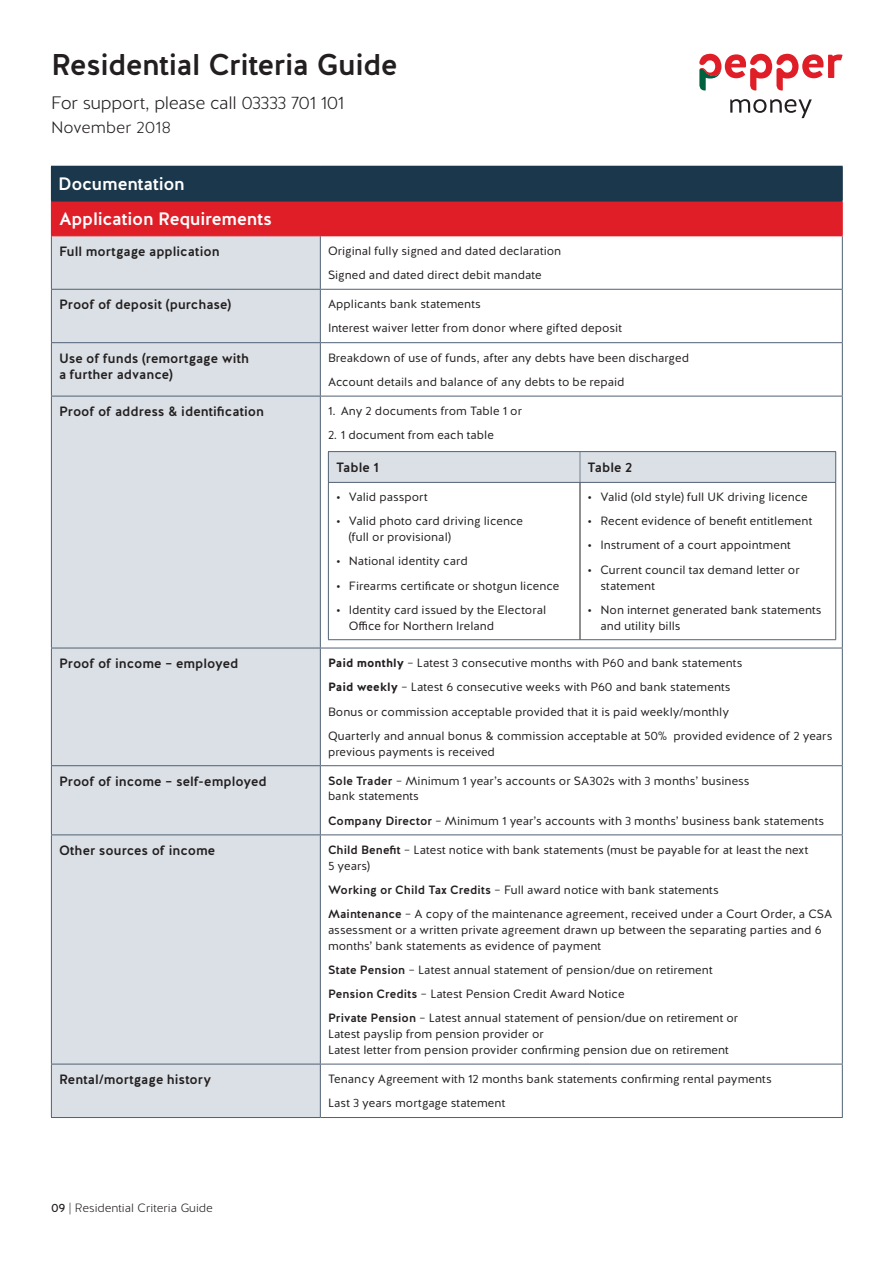
<style>
.page{position:relative;width:893px;height:1263px;background:#fff}
.page>*{position:absolute;margin:0;border:0;box-sizing:border-box;transform-origin:0 0}
.t1{font:500 30px "Halis R";letter-spacing:-.015em;color:#231f20}
.Table_Title{font:500 18px "Halis R";letter-spacing:-.015em;color:#fff}
.t2{font:300 18px "Halis R";letter-spacing:-.025em;color:#231f20}
.t3{font:300 16.5px "Halis R";letter-spacing:.005em;color:#231f20}
.Table_Body_Copy_Bold{font:500 13.5px/15.8px "Halis R";color:#231f20}
.Table_Body_Copy{font:12px/15.8px "Halis R";letter-spacing:.005em;color:#231f20}
.t4{font:300 12px "Halis R";color:#231f20}
.s1{font-weight:700}
.s2{font-weight:500}
.s3{font-weight:400}
</style>
<div class="page">
<svg style="left:699px;top:53px;width:144px;height:38px"></svg>
<svg style="left:730px;top:99px;width:82px;height:19px"></svg>
<div style="left:51px;top:166px;width:791px;height:35px;background:#1a374b"></div>
<div style="left:51px;top:201px;width:791px;height:35px;background:#e01e27"></div>
<div style="left:52px;top:236px;width:268px;height:881px;background:#dae0e5"></div>
<hr style="left:320px;top:289px;width:523px;height:1px;background:#506174">
<hr style="left:320px;top:342px;width:523px;height:1px;background:#506174">
<hr style="left:320px;top:396px;width:523px;height:1px;background:#506174">
<hr style="left:320px;top:648px;width:523px;height:1px;background:#506174">
<hr style="left:320px;top:765px;width:523px;height:1px;background:#506174">
<hr style="left:320px;top:834px;width:523px;height:1px;background:#506174">
<hr style="left:320px;top:1064px;width:523px;height:1px;background:#506174">
<hr style="left:320px;top:1117px;width:523px;height:1px;background:#506174">
<hr style="left:842px;top:167px;width:1px;height:34px;background:#1a374b">
<hr style="left:842px;top:236px;width:1px;height:53px;background:#506174">
<hr style="left:842px;top:290px;width:1px;height:52px;background:#506174">
<hr style="left:842px;top:343px;width:1px;height:53px;background:#506174">
<hr style="left:842px;top:396px;width:1px;height:252px;background:#506174">
<hr style="left:842px;top:648px;width:1px;height:117px;background:#506174">
<hr style="left:842px;top:766px;width:1px;height:68px;background:#506174">
<hr style="left:842px;top:835px;width:1px;height:229px;background:#506174">
<hr style="left:842px;top:1064px;width:1px;height:53px;background:#506174">
<hr style="left:51px;top:289px;width:269px;height:1px;background:#506174">
<hr style="left:51px;top:342px;width:269px;height:1px;background:#506174">
<hr style="left:51px;top:396px;width:269px;height:1px;background:#506174">
<hr style="left:51px;top:648px;width:269px;height:1px;background:#506174">
<hr style="left:51px;top:765px;width:269px;height:1px;background:#506174">
<hr style="left:51px;top:834px;width:269px;height:1px;background:#506174">
<hr style="left:51px;top:1064px;width:269px;height:1px;background:#506174">
<hr style="left:51px;top:1117px;width:269px;height:1px;background:#506174">
<hr style="left:320px;top:166px;width:523px;height:1px;background:#1a374b">
<hr style="left:51px;top:201px;width:269px;height:1px;background:#1a374b">
<hr style="left:320px;top:201px;width:523px;height:1px;background:#1a374b">
<hr style="left:51px;top:236px;width:1px;height:53px;background:#506174">
<hr style="left:320px;top:236px;width:1px;height:53px;background:#506174">
<hr style="left:51px;top:290px;width:1px;height:52px;background:#506174">
<hr style="left:320px;top:290px;width:1px;height:52px;background:#506174">
<hr style="left:51px;top:343px;width:1px;height:53px;background:#506174">
<hr style="left:320px;top:343px;width:1px;height:53px;background:#506174">
<hr style="left:51px;top:396px;width:1px;height:252px;background:#506174">
<hr style="left:320px;top:396px;width:1px;height:252px;background:#506174">
<hr style="left:51px;top:648px;width:1px;height:117px;background:#506174">
<hr style="left:320px;top:648px;width:1px;height:117px;background:#506174">
<hr style="left:51px;top:766px;width:1px;height:68px;background:#506174">
<hr style="left:320px;top:766px;width:1px;height:68px;background:#506174">
<hr style="left:51px;top:835px;width:1px;height:229px;background:#506174">
<hr style="left:320px;top:835px;width:1px;height:229px;background:#506174">
<hr style="left:51px;top:1064px;width:1px;height:53px;background:#506174">
<hr style="left:320px;top:1064px;width:1px;height:53px;background:#506174">
<hr style="left:51px;top:201px;width:1px;height:34px;background:#e01e27">
<hr style="left:842px;top:201px;width:1px;height:34px;background:#e01e27">
<hr style="left:320px;top:235px;width:523px;height:1px;background:#e01e27">
<div style="left:329px;top:452px;width:506px;height:30px;background:#dae0e5"></div>
<hr style="left:835px;top:483px;width:1px;height:156px;background:#506174">
<hr style="left:580px;top:639px;width:256px;height:1px;background:#506174">
<hr style="left:328px;top:483px;width:1px;height:156px;background:#506174">
<hr style="left:328px;top:639px;width:252px;height:1px;background:#506174">
<hr style="left:580px;top:451px;width:256px;height:1px;background:#506174">
<hr style="left:835px;top:452px;width:1px;height:30px;background:#506174">
<hr style="left:580px;top:482px;width:256px;height:1px;background:#506174">
<hr style="left:580px;top:483px;width:1px;height:156px;background:#231f20">
<hr style="left:328px;top:451px;width:252px;height:1px;background:#506174">
<hr style="left:328px;top:452px;width:1px;height:30px;background:#506174">
<hr style="left:328px;top:482px;width:252px;height:1px;background:#506174">
<hr style="left:580px;top:452px;width:1px;height:30px;background:#768393">
<h1 class="t1" style="left:51px;top:45px;width:348px">Residential Criteria Guide</h1>
<h2 class="t2" style="left:51px;top:91px;width:295px">For support, please call 03333 701 101</h2>
<h3 class="t3" style="left:51px;top:117px;width:121px">November 2018</h3>
<p class="Table_Title" style="left:58px;top:172px;width:128px">Documentation</p>
<p class="Table_Title" style="left:59px;top:207px;width:215px">Application Requirements</p>
<p class="Table_Body_Copy_Bold" style="left:59px;top:244px;width:162px">Full mortgage application</p>
<p class="Table_Body_Copy" style="left:328px;top:243px;width:235px">Original fully signed and dated declaration</p>
<p class="Table_Body_Copy" style="left:328px;top:267px;width:215px">Signed and dated direct debit mandate</p>
<p class="Table_Body_Copy_Bold" style="left:59px;top:297px;width:174px">Proof of deposit (purchase)</p>
<p class="Table_Body_Copy" style="left:328px;top:296px;width:154px">Applicants bank statements</p>
<p class="Table_Body_Copy" style="left:328px;top:321px;width:296px">Interest waiver letter from donor where gifted deposit</p>
<p class="Table_Body_Copy_Bold" style="left:59px;top:350px;width:191px">Use of funds (remortgage with a further advance)</p>
<p class="Table_Body_Copy" style="left:328px;top:350px;width:363px">Breakdown of use of funds, after any debts have been discharged</p>
<p class="Table_Body_Copy" style="left:328px;top:374px;width:298px">Account details and balance of any debts to be repaid</p>
<p class="Table_Body_Copy_Bold" style="left:59px;top:404px;width:207px">Proof of address &amp; identification</p>
<p class="Table_Body_Copy" style="left:328px;top:403px;width:196px">1. Any 2 documents from Table 1 or</p>
<p class="Table_Body_Copy" style="left:328px;top:427px;width:167px">2. 1 document from each table</p>
<p class="Table_Body_Copy_Bold" style="left:336px;top:459px;width:44px">Table 1</p>
<p class="Table_Body_Copy_Bold" style="left:588px;top:459px;width:46px">Table 2</p>
<p class="Table_Body_Copy" style="left:336px;top:489px;width:93px">• Valid passport</p>
<p class="Table_Body_Copy" style="left:349px;top:513px;width:176px;text-indent:-13px">• Valid photo card driving licence (full or provisional)</p>
<p class="Table_Body_Copy" style="left:336px;top:553px;width:133px">• National identity card</p>
<p class="Table_Body_Copy" style="left:336px;top:578px;width:225px">• Firearms certificate or shotgun licence</p>
<p class="Table_Body_Copy" style="left:349px;top:602px;width:199px;text-indent:-13px">• Identity card issued by the Electoral<br>Office for Northern Ireland</p>
<p class="Table_Body_Copy" style="left:588px;top:489px;width:221px">• Valid (old style) full UK driving licence</p>
<p class="Table_Body_Copy" style="left:588px;top:513px;width:226px">• Recent evidence of benefit entitlement</p>
<p class="Table_Body_Copy" style="left:588px;top:538px;width:205px">• Instrument of a court appointment</p>
<p class="Table_Body_Copy" style="left:600px;top:562px;width:201px;text-indent:-13px">• Current council tax demand letter or statement</p>
<p class="Table_Body_Copy" style="left:600px;top:602px;width:223px;text-indent:-13px">• Non internet generated bank statements and utility bills</p>
<p class="Table_Body_Copy_Bold" style="left:59px;top:656px;width:181px">Proof of income – employed</p>
<p class="Table_Body_Copy" style="left:328px;top:655px;width:416px"><span class="s1">Paid monthly</span> – Latest 3 consecutive months with P60 and bank statements</p>
<p class="Table_Body_Copy" style="left:328px;top:679px;width:404px"><span class="s1">Paid weekly</span> – Latest 6 consecutive weeks with P60 and bank statements</p>
<p class="Table_Body_Copy" style="left:328px;top:704px;width:403px">Bonus or commission acceptable provided that it is paid weekly/monthly</p>
<p class="Table_Body_Copy" style="left:328px;top:728px;width:506px">Quarterly and annual bonus &amp; commission acceptable at 50% provided evidence of 2 years previous payments is received</p>
<p class="Table_Body_Copy_Bold" style="left:59px;top:773px;width:209px">Proof of income – self-employed</p>
<p class="Table_Body_Copy" style="left:328px;top:773px;width:423px"><span class="s2">Sole Trader</span> – Minimum 1 year’s accounts or SA302s with 3 months’ business bank statements</p>
<p class="Table_Body_Copy" style="left:328px;top:813px;width:498px"><span class="s2">Company Director</span> – Minimum 1 year’s accounts with 3 months’ business bank statements</p>
<p class="Table_Body_Copy_Bold" style="left:59px;top:843px;width:158px">Other sources of income</p>
<p class="Table_Body_Copy" style="left:328px;top:842px;width:482px"><span class="s2">Child Benefit</span> – Latest notice with bank statements (must be payable for at least the next<br>5 years)</p>
<p class="Table_Body_Copy" style="left:328px;top:882px;width:392px"><span class="s2">Working or Child Tax Credits</span> – Full award notice with bank statements</p>
<p class="Table_Body_Copy" style="left:328px;top:906px;width:506px"><span class="s2">Maintenance</span> – A copy of the maintenance agreement, received under a Court Order, a CSA assessment or a written private agreement drawn up between the separating parties and 6 months’ bank statements as evidence of payment</p>
<p class="Table_Body_Copy" style="left:328px;top:962px;width:386px"><span class="s2">State Pension</span> – Latest annual statement of pension/due on retirement</p>
<p class="Table_Body_Copy" style="left:328px;top:986px;width:298px"><span class="s2">Pension Credits</span> – Latest Pension Credit Award Notice</p>
<p class="Table_Body_Copy" style="left:328px;top:1010px;width:412px"><span class="s2">Private Pension</span> – Latest annual statement of pension/due on retirement or<br>Latest payslip from pension provider or<br>Latest letter from pension provider confirming pension due on retirement</p>
<p class="Table_Body_Copy_Bold" style="left:59px;top:1072px;width:154px">Rental/mortgage history</p>
<p class="Table_Body_Copy" style="left:328px;top:1071px;width:445px">Tenancy Agreement with 12 months bank statements confirming rental payments</p>
<p class="Table_Body_Copy" style="left:328px;top:1095px;width:179px">Last 3 years mortgage statement</p>
<p class="t4" style="left:51px;top:1200px;width:163px"><span class="s3">09</span> | Residential Criteria Guide</p>
</div>
